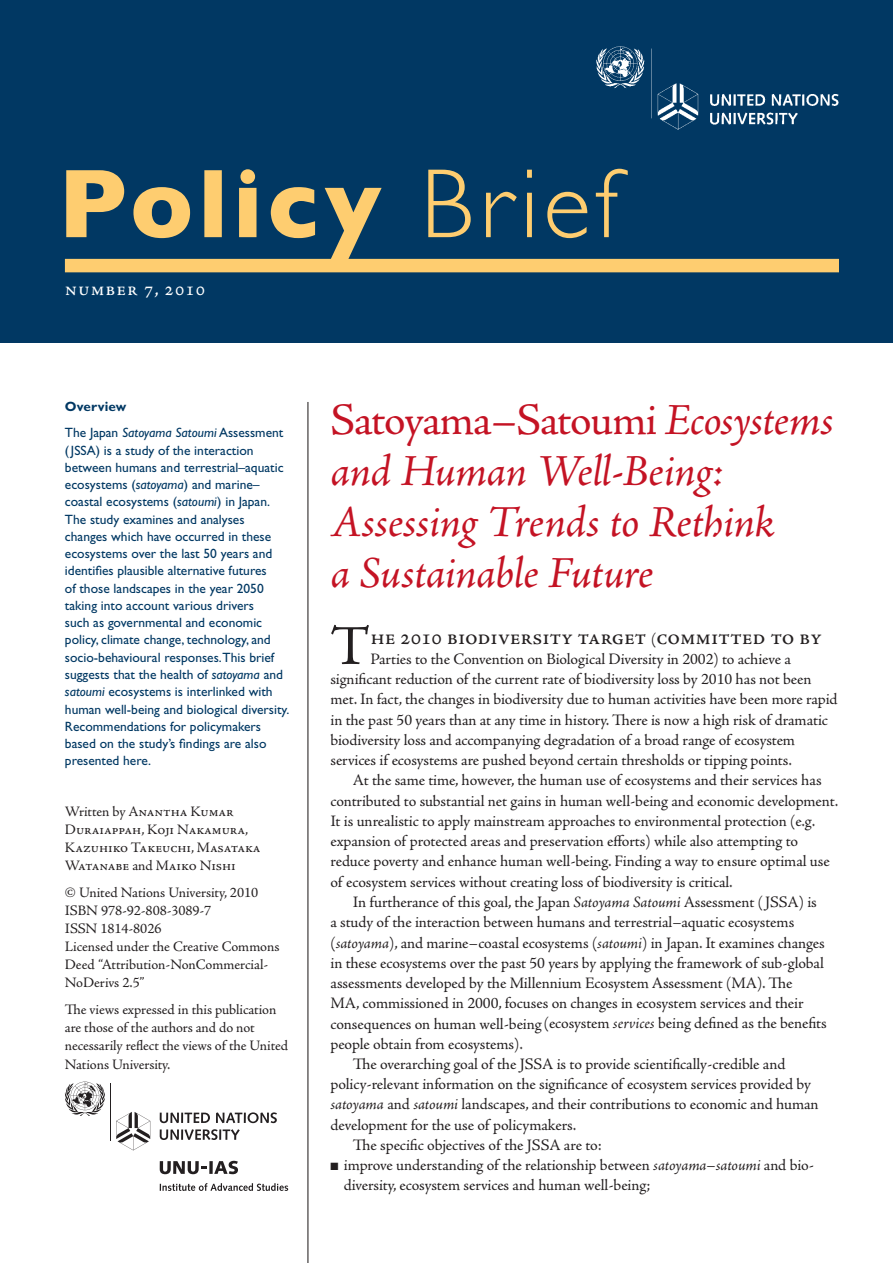
<style>
.page{position:relative;width:893px;height:1263px;background:#fff}
.page>*{position:absolute;margin:0;border:0;box-sizing:border-box;transform-origin:0 0}
.t1{font:56.55px "Adobe Jenson Pro";color:#231f20}
.t2{font:italic 45px/51px "Adobe Jenson Pro";letter-spacing:-.015em;color:#c41324}
.t3{font:22.8px "Adobe Jenson Pro";letter-spacing:-.005em;color:#231f20}
.t4{font:20.25px "Adobe Jenson Pro";letter-spacing:.05em;color:#fff}
.t5{font:15.9px/20.2px "Adobe Jenson Pro";letter-spacing:-.01em;color:#231f20}
.t6{font:14.4px/18px "Adobe Jenson Pro";letter-spacing:-.005em;color:#231f20}
.t7{font:13.5px/17.2px "Gill Sans Std";color:#013863}
.s1{font-weight:700}
.s2{font-style:italic}
.s3{font-style:normal}
.s4{font-size:15.9px}
</style>
<div class="page">
<div style="left:0;top:0;width:893px;height:342px;background:#013863"></div>
<hr style="left:307px;top:402px;width:1px;height:861px;background:#231f20">
<div style="left:65px;top:259px;width:774px;height:13px;background:#fecd70"></div>
<svg style="left:66px;top:169px;width:562px;height:90px"></svg>
<img style="left:596px;top:47px;width:242px;height:83px">
<hr style="left:111px;top:1083px;width:1px;height:58px;background:#231f20">
<svg style="left:65px;top:1082px;width:40px;height:34px"></svg>
<svg style="left:160px;top:1183px;width:128px;height:8px"></svg>
<svg style="left:160px;top:1112px;width:50px;height:11px"></svg>
<svg style="left:216px;top:1112px;width:61px;height:11px"></svg>
<svg style="left:160px;top:1129px;width:80px;height:11px"></svg>
<svg style="left:116px;top:1112px;width:34px;height:38px"></svg>
<svg style="left:209px;top:1161px;width:4px;height:13px"></svg>
<svg style="left:214px;top:1161px;width:24px;height:13px"></svg>
<svg style="left:160px;top:1161px;width:47px;height:13px"></svg>
<p class="t4" style="left:65px;top:278px;width:142px">number 7, 2010</p>
<p class="t7" style="left:65px;top:394px;width:220px;line-height:26.2px"><span class="s1">Overview<br></span>The Japan <span class="s2">Satoyama Satoumi</span> Assessment</p>
<p class="t7" style="left:65px;top:442px;width:226px">(JSSA) is a study of the interaction between humans and terrestrial–aquatic ecosystems (<span class="s2">satoyama</span>) and marine– coastal ecosystems (<span class="s2">satoumi</span>) in Japan.<br>The study examines and analyses changes which have occurred in these ecosystems over the last 50 years and identifies plausible alternative futures<br>of those landscapes in the year 2050 taking into account various drivers<br>such as governmental and economic policy, climate change, technology, and socio-behavioural responses.This brief suggests that the health of <span class="s2">satoyama</span> and <span class="s2">satoumi</span> ecosystems is interlinked with human well-being and biological diversity.<br>Recommendations for policymakers based on the study’s findings are also presented here.</p>
<p class="t6" style="left:65px;top:803px;width:197px">Written by Anantha Kumar<br>Duraiappah, Koji Nakamura,<br>Kazuhiko Takeuchi, Masataka<br>Watanabe and Maiko Nishi</p>
<p class="t6" style="left:65px;top:884px;width:216px">© United Nations University, 2010<br>ISBN 978-92-808-3089-7<br>ISSN 1814-8026<br>Licensed under the Creative Commons<br>Deed “Attribution-NonCommercial-<br>NoDerivs 2.5”</p>
<p class="t6" style="left:65px;top:1001px;width:225px">The views expressed in this publication are those of the authors and do not necessarily reflect the views of the United Nations University.</p>
<h2 class="t2" style="left:330px;top:397px;width:505px"><span class="s3">Satoyama–Satoumi</span> Ecosystems and Human Well-Being:<br>Assessing Trends to Rethink<br>a Sustainable Future</h2>
<h1 class="t1" style="left:330px;top:614px;width:42px">T</h1>
<h3 class="t3" style="left:370px;top:624px;width:453px">he 2010 biodiversity target <span class="s4">(</span>committed to by</h3>
<p class="t5" style="left:330px;top:649px;width:509px;text-indent:40px">Parties to the Convention on Biological Diversity in 2002) to achieve a significant reduction of the current rate of biodiversity loss by 2010 has not been met. In fact, the changes in biodiversity due to human activities have been more rapid in the past 50 years than at any time in history. There is now a high risk of dramatic biodiversity loss and accompanying degradation of a broad range of ecosystem services if ecosystems are pushed beyond certain thresholds or tipping points.</p>
<p class="t5" style="left:330px;top:771px;width:509px;text-indent:22px">At the same time, however, the human use of ecosystems and their services has contributed to substantial net gains in human well-being and economic development.<br>It is unrealistic to apply mainstream approaches to environmental protection (e.g. expansion of protected areas and preservation efforts) while also attempting to reduce poverty and enhance human well-being. Finding a way to ensure optimal use of ecosystem services without creating loss of biodiversity is critical.</p>
<p class="t5" style="left:353px;top:892px;width:465px">In furtherance of this goal, the Japan <span class="s2">Satoyama Satoumi</span> Assessment ( JSSA) is</p>
<p class="t5" style="left:330px;top:912px;width:465px">a study of the interaction between humans and terrestrial–aquatic ecosystems</p>
<p class="t5" style="left:330px;top:933px;width:496px">(<span class="s2">satoyama</span>), and marine–coastal ecosystems (<span class="s2">satoumi</span>) in Japan. It examines changes</p>
<p class="t5" style="left:330px;top:953px;width:495px">in these ecosystems over the past 50 years by applying the framework of sub-global</p>
<p class="t5" style="left:330px;top:973px;width:464px">assessments developed by the Millennium Ecosystem Assessment (MA). The</p>
<p class="t5" style="left:330px;top:993px;width:475px">MA, commissioned in 2000, focuses on changes in ecosystem services and their</p>
<p class="t5" style="left:330px;top:1014px;width:498px">consequences on human well-being (ecosystem <span class="s2">services</span> being defined as the benefits</p>
<p class="t5" style="left:330px;top:1034px;width:194px">people obtain from ecosystems).</p>
<p class="t5" style="left:353px;top:1054px;width:434px">The overarching goal of the JSSA is to provide scientifically-credible and</p>
<p class="t5" style="left:330px;top:1074px;width:482px">policy-relevant information on the significance of ecosystem services provided by</p>
<p class="t5" style="left:330px;top:1095px;width:490px"><span class="s2">satoyama</span> and <span class="s2">satoumi</span> landscapes, and their contributions to economic and human</p>
<p class="t5" style="left:330px;top:1115px;width:247px">development for the use of policymakers.</p>
<p class="t5" style="left:353px;top:1135px;width:250px">The specific objectives of the JSSA are to:</p>
<p class="t5" style="left:344px;top:1155px;width:470px;text-indent:-14px">■ improve understanding of the relationship between <span class="s2">satoyama</span>–<span class="s2">satoumi</span> and bio&shy;diversity, ecosystem services and human well-being;</p>
</div>
